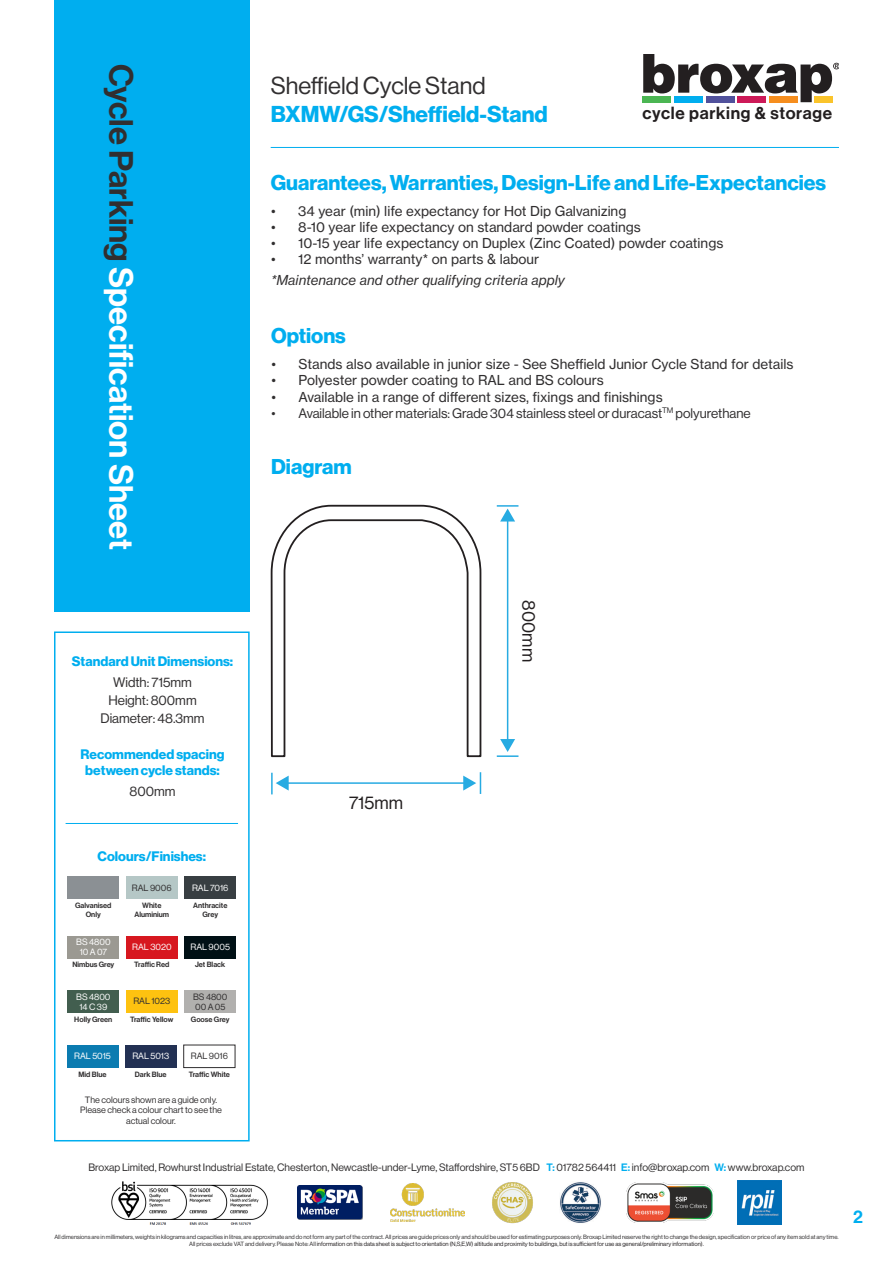
<style>
.page{position:relative;width:893px;height:1263px;background:#fff}
.page>*{position:absolute;margin:0;border:0;box-sizing:border-box;transform-origin:0 0}
.t1{font:33px "N Haas Grotesk DS Pro 65 Md";color:#fff}
.t2{font:24px "N Haas Grotesk DS Pro 55 Rg";color:#312f30}
.t3{font:22.5px "N Haas Grotesk DS Pro 75 Bd";color:#00aeef}
.t4{font:21px "N Haas Grotesk DS Pro 75 Bd";color:#00aeef}
.t5{font:18px "N Haas Grotesk DS Pro 55 Rg";color:#231f20}
.t6{font:18px "N Haas Grotesk DS Pro 65 Md";color:#00aeef}
.t7{font:17.25px "N Haas Grotesk DS Pro 65 Md";letter-spacing:.04em;color:#231f20}
.t8{font:13.5px "N Haas Grotesk TX Pro 55 Rg";color:#312f30}
.t9{font:13.5px/18px "N Haas Grotesk DS Pro 55 Rg";color:#312f30;text-align:center}
.t10{font:13.5px/16.2px "N Haas Grotesk DS Pro 75 Bd";color:#00aeef;text-align:center}
.t11{font:13.5px "N Haas Grotesk TX Pro 56 It";color:#312f30}
.t12{font:10.5px "N Haas Grotesk DS Pro 55 Rg";color:#312f30}
.t13{font:9px "N Haas Grotesk DS Pro 55 Rg";color:#312f30}
.t14{font:9px "N Haas Grotesk DS Pro 55 Rg";color:#fff}
.t15{font:7.5px/9px "N Haas Grotesk DS Pro 65 Md";color:#312f30;text-align:center}
.t16{font:6px/7.2px "N Haas Grotesk DS Pro 55 Rg";color:#312f30;text-align:center}
.s1{color:#312f30}
.s2{font-family:"N Haas Grotesk DS Pro 65 Md";color:#00aeef}
.s3{color:#231f20}
</style>
<div class="page">
<svg style="left:643px;top:54px;width:196px;height:48px"></svg>
<div style="left:642px;top:96px;width:29px;height:6px;background:#4bb653"></div>
<div style="left:674px;top:96px;width:29px;height:6px;background:#00aeef"></div>
<div style="left:706px;top:96px;width:29px;height:6px;background:#51519c"></div>
<div style="left:737px;top:96px;width:29px;height:6px;background:#cd1a58"></div>
<div style="left:769px;top:96px;width:29px;height:6px;background:#f68e1e"></div>
<div style="left:814px;top:96px;width:18px;height:6px;background:#fac42b"></div>
<img style="left:297px;top:1185px;width:66px;height:34px">
<img style="left:391px;top:1184px;width:73px;height:37px">
<img style="left:112px;top:1181px;width:156px;height:44px">
<img style="left:560px;top:1182px;width:41px;height:41px">
<img style="left:492px;top:1182px;width:41px;height:41px">
<img style="left:626px;top:1182px;width:87px;height:40px">
<img style="left:738px;top:1181px;width:43px;height:43px">
<div style="left:54px;top:0;width:196px;height:612px;background:#00aeef"></div>
<hr style="left:271px;top:147px;width:568px;height:1px;background:#00aeef">
<svg style="left:271px;top:505px;width:211px;height:253px"></svg>
<hr style="left:286px;top:782px;width:179px;height:2px;background:#27abe2">
<svg style="left:276px;top:776px;width:13px;height:14px"></svg>
<svg style="left:463px;top:772px;width:18px;height:22px"></svg>
<hr style="left:271px;top:773px;width:2px;height:21px;background:#27abe2">
<hr style="left:507px;top:519px;width:1px;height:222px;background:#27abe2">
<svg style="left:500px;top:739px;width:15px;height:13px"></svg>
<svg style="left:500px;top:509px;width:15px;height:12px"></svg>
<hr style="left:497px;top:755px;width:21px;height:2px;background:#27abe2">
<hr style="left:497px;top:505px;width:21px;height:2px;background:#27abe2">
<div style="left:54px;top:631px;width:196px;height:510px;border:2px solid #00aeef"></div>
<hr style="left:66px;top:823px;width:172px;height:1px;background:#00aeef">
<div style="left:68px;top:876px;width:51px;height:23px;background:#8b9094"></div>
<div style="left:126px;top:876px;width:51px;height:23px;background:#b5c7c6"></div>
<div style="left:184px;top:876px;width:52px;height:23px;background:#383e42"></div>
<div style="left:68px;top:936px;width:51px;height:22px;background:#9b9992"></div>
<div style="left:126px;top:936px;width:52px;height:22px;background:#d7171f"></div>
<div style="left:185px;top:936px;width:51px;height:22px;background:#001015"></div>
<div style="left:68px;top:990px;width:51px;height:23px;background:#425e4f"></div>
<div style="left:126px;top:990px;width:52px;height:23px;background:#fec210"></div>
<div style="left:185px;top:990px;width:51px;height:23px;background:#b1b0ae"></div>
<div style="left:67px;top:1045px;width:51px;height:22px;background:#0b7bb0"></div>
<div style="left:125px;top:1045px;width:52px;height:22px;background:#223053"></div>
<div style="left:183px;top:1045px;width:52px;height:23px;background:#fff;border:1px solid #312f30"></div>
<h1 class="t1" style="left:140px;top:64px;width:488px;rotate:90deg"><span class="s1">Cycle Parking</span> Specification Sheet</h1>
<p class="t2" style="left:271px;top:72px;width:217px">Sheffield Cycle Stand</p>
<p class="t3" style="left:271px;top:101px;width:279px">BXMW/GS/Sheffield-Stand</p>
<h3 class="t7" style="left:642px;top:103px;width:191px">cycle parking &amp; storage</h3>
<p class="t4" style="left:271px;top:170px;width:557px">Guarantees, Warranties, Design-Life and Life-Expectancies</p>
<p class="t8" style="left:271px;top:202px;width:357px">• 34 year (min) life expectancy for Hot Dip Galvanizing</p>
<p class="t8" style="left:271px;top:219px;width:371px">• 8-10 year life expectancy on standard powder coatings</p>
<p class="t8" style="left:271px;top:235px;width:454px">• 10-15 year life expectancy on Duplex (Zinc Coated) powder coatings</p>
<p class="t8" style="left:271px;top:251px;width:270px">• 12 months’ warranty* on parts &amp; labour</p>
<p class="t11" style="left:271px;top:272px;width:295px">*Maintenance and other qualifying criteria apply</p>
<p class="t4" style="left:271px;top:324px;width:76px">Options</p>
<p class="t8" style="left:271px;top:356px;width:524px">• Stands also available in junior size - See Sheffield Junior Cycle Stand for details</p>
<p class="t8" style="left:271px;top:372px;width:334px">• Polyester powder coating to RAL and BS colours</p>
<p class="t8" style="left:271px;top:388px;width:393px">• Available in a range of different sizes, fixings and finishings</p>
<p class="t9" style="left:271px;top:404px;width:481px">• Available in other materials: Grade 304 stainless steel or duracast<sup>TM</sup> polyurethane</p>
<p class="t4" style="left:271px;top:454px;width:82px">Diagram</p>
<p class="t10" style="left:72px;top:653px;width:163px">Standard Unit Dimensions:</p>
<p class="t9" style="left:108px;top:673px;width:90px">Width: 715mm<br>Height: 800mm</p>
<p class="t9" style="left:100px;top:709px;width:106px">Diameter: 48.3mm</p>
<p class="t10" style="left:81px;top:746px;width:146px">Recommended spacing between cycle stands:</p>
<p class="t9" style="left:130px;top:783px;width:47px">800mm</p>
<p class="t5" style="left:349px;top:793px;width:56px">715mm</p>
<p class="t5" style="left:539px;top:600px;width:63px;rotate:90deg">800mm</p>
<p class="t10" style="left:98px;top:849px;width:110px">Colours/Finishes:</p>
<p class="t13" style="left:132px;top:882px;width:41px">RAL 9006</p>
<p class="t14" style="left:192px;top:882px;width:38px">RAL 7016</p>
<p class="t15" style="left:75px;top:901px;width:38px">Galvanised<br>Only</p>
<p class="t15" style="left:142px;top:901px;width:21px">White</p>
<p class="t15" style="left:134px;top:910px;width:36px">Aluminium</p>
<p class="t15" style="left:193px;top:901px;width:36px">Anthracite</p>
<p class="t15" style="left:202px;top:910px;width:17px">Grey</p>
<p class="t14" style="left:76px;top:937px;width:36px">BS 4800</p>
<p class="t14" style="left:80px;top:947px;width:29px">10 A 07</p>
<p class="t14" style="left:132px;top:941px;width:41px">RAL 3020</p>
<p class="t14" style="left:190px;top:941px;width:41px">RAL 9005</p>
<p class="t15" style="left:72px;top:960px;width:44px">Nimbus Grey</p>
<p class="t15" style="left:134px;top:960px;width:37px">Traffic Red</p>
<p class="t15" style="left:195px;top:960px;width:32px">Jet Black</p>
<p class="t14" style="left:76px;top:991px;width:36px">BS 4800</p>
<p class="t14" style="left:79px;top:1002px;width:29px">14 C 39</p>
<p class="t15" style="left:74px;top:1015px;width:40px">Holly Green</p>
<p class="t14" style="left:74px;top:1051px;width:38px">RAL 5015</p>
<p class="t15" style="left:78px;top:1070px;width:30px">Mid Blue</p>
<p class="t13" style="left:193px;top:991px;width:36px">BS 4800</p>
<p class="t13" style="left:195px;top:1002px;width:32px">00 A 05</p>
<p class="t13" style="left:133px;top:996px;width:38px">RAL 1023</p>
<p class="t15" style="left:130px;top:1015px;width:45px">Traffic Yellow</p>
<p class="t15" style="left:191px;top:1015px;width:40px">Goose Grey</p>
<p class="t14" style="left:132px;top:1051px;width:38px">RAL 5013</p>
<p class="t15" style="left:135px;top:1070px;width:33px">Dark Blue</p>
<p class="t13" style="left:191px;top:1051px;width:39px">RAL 9016</p>
<p class="t15" style="left:189px;top:1070px;width:43px">Traffic White</p>
<p class="t13" style="left:85px;top:1094px;width:134px">The colours shown are a guide only.</p>
<p class="t13" style="left:80px;top:1105px;width:143px">Please check a colour chart to see the</p>
<p class="t13" style="left:126px;top:1116px;width:51px">actual colour.</p>
<h3 class="t12" style="left:88px;top:1161px;width:717px">Broxap Limited, Rowhurst Industrial Estate, Chesterton, Newcastle-under-Lyme, Staffordshire, ST5 6BD <span class="s2">T:</span> 01782 564411 <span class="s2">E:</span> info@broxap.com <span class="s2">W:</span> www.broxap.com</h3>
<p class="t16" style="left:54px;top:1233px;width:786px">All dimensions are in millimeters, weights in kilograms and capacities in litres, are approximate and do not form any part of the contract. All prices are guide prices only and should be used for estimating purposes only. Broxap Limited reserve the right to change the design, specification or price of any item sold at any time.<br>All prices exclude VAT and delivery. Please Note: All <span class="s3">information on this data sheet is subject to orientation (N,S,E,W) altitude and proximity to buildings, but is sufficient for use as general/preliminary information).</span></p>
<p class="t6" style="left:853px;top:1206px;width:11px">2</p>
</div>
